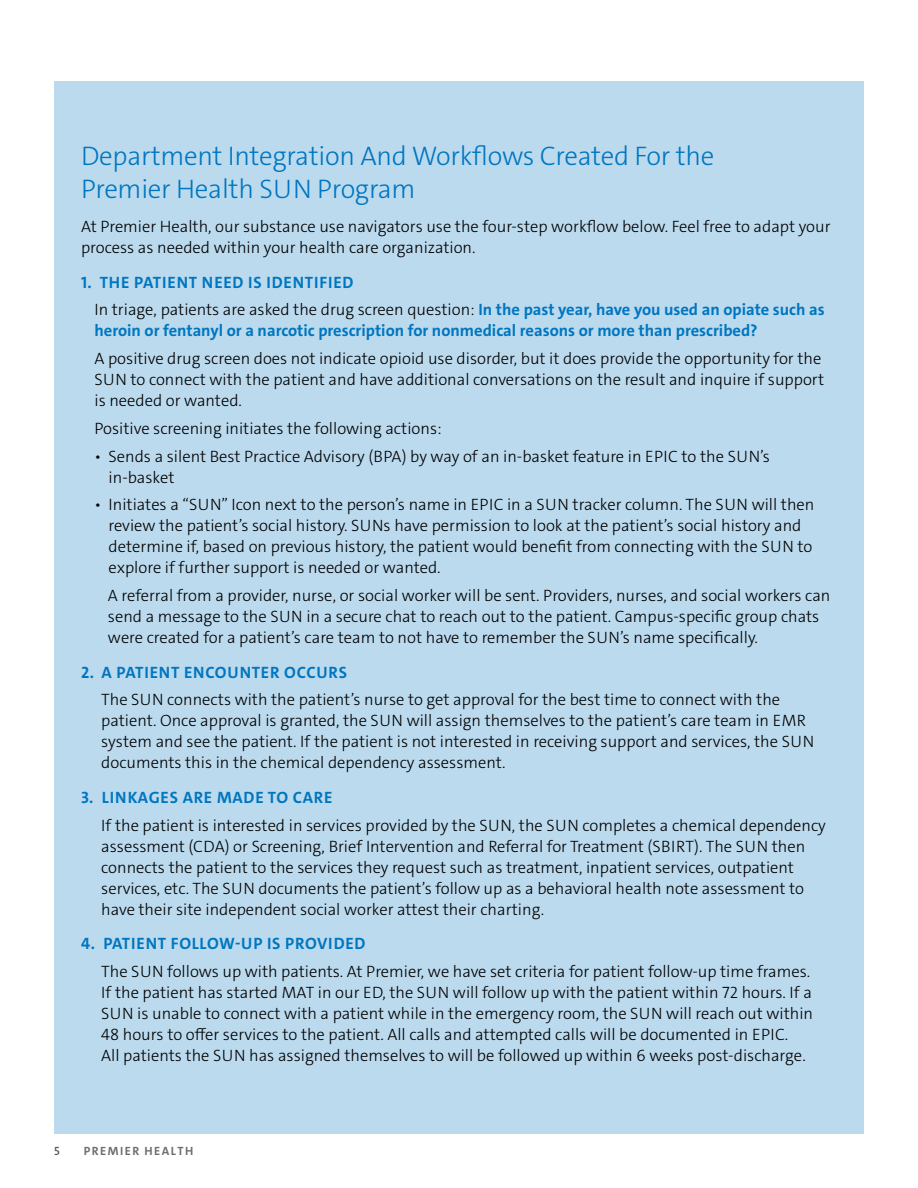
<style>
.page{position:relative;width:918px;height:1188px;background:#fff}
.page>*{position:absolute;margin:0;border:0;box-sizing:border-box;transform-origin:0 0}
.t1{font:300 27px/32.4px "The Sans";letter-spacing:-.01em;color:#0076c0}
.t2{font:300 16.5px/21px "The Sans";color:#000}
.t3{font:700 16.5px/27.8px "The Sans";letter-spacing:.045em;color:#0076c0}
.t4{font:700 16.5px "The Sans";color:#0076c0}
.t5{font:700 12px "The Sans";letter-spacing:.125em;color:#6d6e71}
.t6{font:600 12px "The Sans";color:#58595b}
.s1{font-weight:300;color:#000}
</style>
<div class="page">
<div style="left:54px;top:81px;width:810px;height:1053px;background:#bbdaee"></div>
<h1 class="t1" style="left:81px;top:140px;width:635px">Department Integration And Workflows Created For the<br>Premier Health SUN Program</h1>
<p class="t2" style="left:81px;top:216px;width:751px">At Premier Health, our substance use navigators use the four-step workflow below. Feel free to adapt your process as needed within your health care organization.</p>
<p class="t3" style="left:94px;top:268px;width:732px;text-indent:-13px">1. THE PATIENT NEED IS IDENTIFIED<br><span class="s1">In triage, patients are asked the drug screen question:</span> In the past year, have you used an opiate such as</p>
<p class="t4" style="left:94px;top:320px;width:665px">heroin or fentanyl or a narcotic prescription for nonmedical reasons or more than prescribed?</p>
<p class="t2" style="left:94px;top:348px;width:731px">A positive drug screen does not indicate opioid use disorder, but it does provide the opportunity for the<br>SUN to connect with the patient and have additional conversations on the result and inquire if support is needed or wanted.</p>
<p class="t2" style="left:94px;top:418px;width:349px">Positive screening initiates the following actions:</p>
<p class="t2" style="left:109px;top:446px;width:663px;text-indent:-14px">• Sends a silent Best Practice Advisory (BPA) by way of an in-basket feature in EPIC to the SUN’s in-basket</p>
<p class="t2" style="left:109px;top:494px;width:707px;text-indent:-14px">• Initiates a “SUN” Icon next to the person’s name in EPIC in a SUN tracker column. The SUN will then review the patient’s social history. SUNs have permission to look at the patient’s social history and determine if, based on previous history, the patient would benefit from connecting with the SUN to explore if further support is needed or wanted.</p>
<p class="t2" style="left:108px;top:585px;width:724px">A referral from a provider, nurse, or social worker will be sent. Providers, nurses, and social workers can send a message to the SUN in a secure chat to reach out to the patient. Campus-specific group chats were created for a patient’s care team to not have to remember the SUN’s name specifically.</p>
<p class="t3" style="left:81px;top:658px;width:268px">2. A PATIENT ENCOUNTER OCCURS</p>
<p class="t2" style="left:101px;top:690px;width:714px">The SUN connects with the patient’s nurse to get approval for the best time to connect with the patient. Once approval is granted, the SUN will assign themselves to the patient’s care team in EMR system and see the patient. If the patient is not interested in receiving support and services, the SUN documents this in the chemical dependency assessment.</p>
<p class="t3" style="left:81px;top:784px;width:253px">3. LINKAGES ARE MADE TO CARE</p>
<p class="t2" style="left:101px;top:815px;width:726px">If the patient is interested in services provided by the SUN, the SUN completes a chemical dependency assessment (CDA) or Screening, Brief Intervention and Referral for Treatment (SBIRT). The SUN then connects the patient to the services they request such as treatment, inpatient services, outpatient services, etc. The SUN documents the patient’s follow up as a behavioral health note assessment to have their site independent social worker attest their charting.</p>
<p class="t3" style="left:81px;top:930px;width:286px">4. PATIENT FOLLOW-UP IS PROVIDED</p>
<p class="t2" style="left:101px;top:961px;width:713px">The SUN follows up with patients. At Premier, we have set criteria for patient follow-up time frames.<br>If the patient has started MAT in our ED, the SUN will follow up with the patient within 72 hours. If a SUN is unable to connect with a patient while in the emergency room, the SUN will reach out within 48 hours to offer services to the patient. All calls and attempted calls will be documented in EPIC.<br>All patients the SUN has assigned themselves to will be followed up within 6 weeks post-discharge.</p>
<p class="t6" style="left:54px;top:1143px;width:7px">5</p>
<p class="t5" style="left:84px;top:1143px;width:111px">PREMIER HEALTH</p>
</div>
